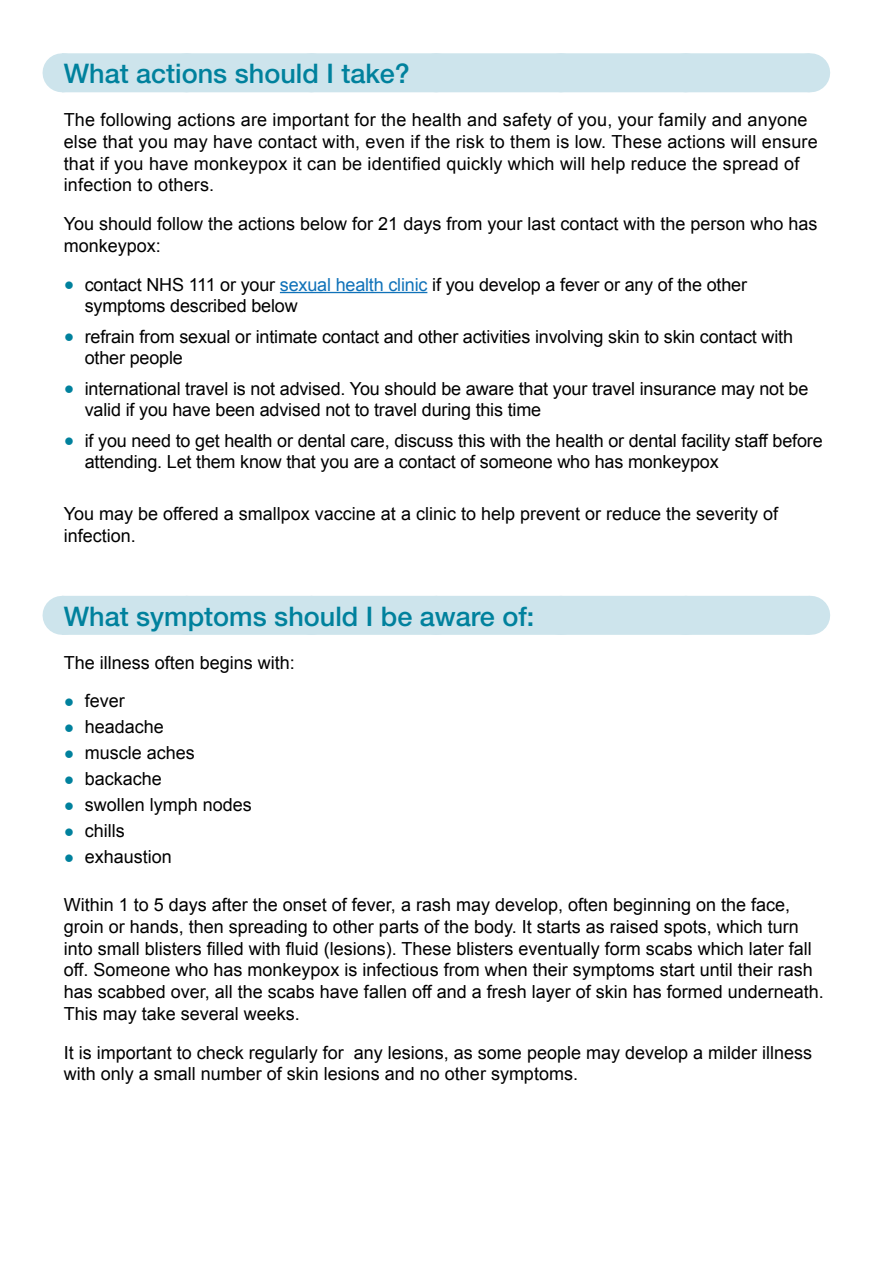
<style>
.page{position:relative;width:893px;height:1263px;background:#fff}
.page>*{position:absolute;margin:0;border:0;box-sizing:border-box;transform-origin:0 0}
.t1{font:500 27px "Helvetica Neue LT Std";color:#00819d}
.Body_copy{font:18px/21.8px "Arial";color:#000}
.Bullet_text{font:18px/21.8px "Arial";letter-spacing:-.01em;color:#000}
.s1{font-size:30px;color:#00819d}
.s2{color:#1072b9}
</style>
<div class="page">
<div style="left:62px;top:53px;width:748px;height:39px;background:#cde4ec"></div>
<svg style="left:191px;top:53px;width:556px;height:1px"></svg>
<hr style="left:810px;top:53px;width:1px;height:39px;background:#cde4ec">
<hr style="left:280px;top:292px;width:147px;height:1px;background:#1072b9">
<div style="left:62px;top:596px;width:748px;height:39px;background:#cde4ec"></div>
<hr style="left:810px;top:596px;width:1px;height:39px;background:#cde4ec">
<h2 class="t1" style="left:64px;top:57px;width:348px">What actions should I take?</h2>
<p class="Body_copy" style="left:64px;top:109px;width:755px">The following actions are important for the health and safety of you, your family and anyone else that you may have contact with, even if the risk to them is low. These actions will ensure that if you have monkeypox it can be identified quickly which will help reduce the spread of infection to others.</p>
<p class="Body_copy" style="left:64px;top:213px;width:755px">You should follow the actions below for 21 days from your last contact with the person who has monkeypox:</p>
<p class="Bullet_text" style="left:85px;top:274px;width:664px;text-indent:-21px"><span class="s1">•</span> contact NHS 111 or your <span class="s2">sexual health clinic</span> if you develop a fever or any of the other symptoms described below</p>
<p class="Bullet_text" style="left:85px;top:326px;width:710px;text-indent:-21px"><span class="s1">•</span> refrain from sexual or intimate contact and other activities involving skin to skin contact with other people</p>
<p class="Bullet_text" style="left:85px;top:378px;width:725px;text-indent:-21px"><span class="s1">•</span> international travel is not advised. You should be aware that your travel insurance may not be valid if you have been advised not to travel during this time</p>
<p class="Bullet_text" style="left:85px;top:430px;width:739px;text-indent:-21px"><span class="s1">•</span> if you need to get health or dental care, discuss this with the health or dental facility staff before attending. Let them know that you are a contact of someone who has monkeypox</p>
<p class="Body_copy" style="left:64px;top:503px;width:716px">You may be offered a smallpox vaccine at a clinic to help prevent or reduce the severity of infection.</p>
<h2 class="t1" style="left:64px;top:600px;width:472px">What symptoms should I be aware of:</h2>
<p class="Body_copy" style="left:64px;top:652px;width:233px">The illness often begins with:</p>
<p class="Bullet_text" style="left:64px;top:690px;width:63px"><span class="s1">•</span> fever</p>
<p class="Bullet_text" style="left:64px;top:716px;width:102px"><span class="s1">•</span> headache</p>
<p class="Bullet_text" style="left:64px;top:742px;width:133px"><span class="s1">•</span> muscle aches</p>
<p class="Bullet_text" style="left:64px;top:768px;width:100px"><span class="s1">•</span> backache</p>
<p class="Bullet_text" style="left:64px;top:794px;width:190px"><span class="s1">•</span> swollen lymph nodes</p>
<p class="Bullet_text" style="left:64px;top:820px;width:62px"><span class="s1">•</span> chills</p>
<p class="Bullet_text" style="left:64px;top:846px;width:110px"><span class="s1">•</span> exhaustion</p>
<p class="Body_copy" style="left:64px;top:894px;width:762px">Within 1 to 5 days after the onset of fever, a rash may develop, often beginning on the face, groin or hands, then spreading to other parts of the body. It starts as raised spots, which turn into small blisters filled with fluid (lesions). These blisters eventually form scabs which later fall off. Someone who has monkeypox is infectious from when their symptoms start until their rash has scabbed over, all the scabs have fallen off and a fresh layer of skin has formed underneath.<br>This may take several weeks.</p>
<p class="Body_copy" style="left:64px;top:1042px;width:750px">It is important to check regularly for any lesions, as some people may develop a milder illness with only a small number of skin lesions and no other symptoms.</p>
</div>
